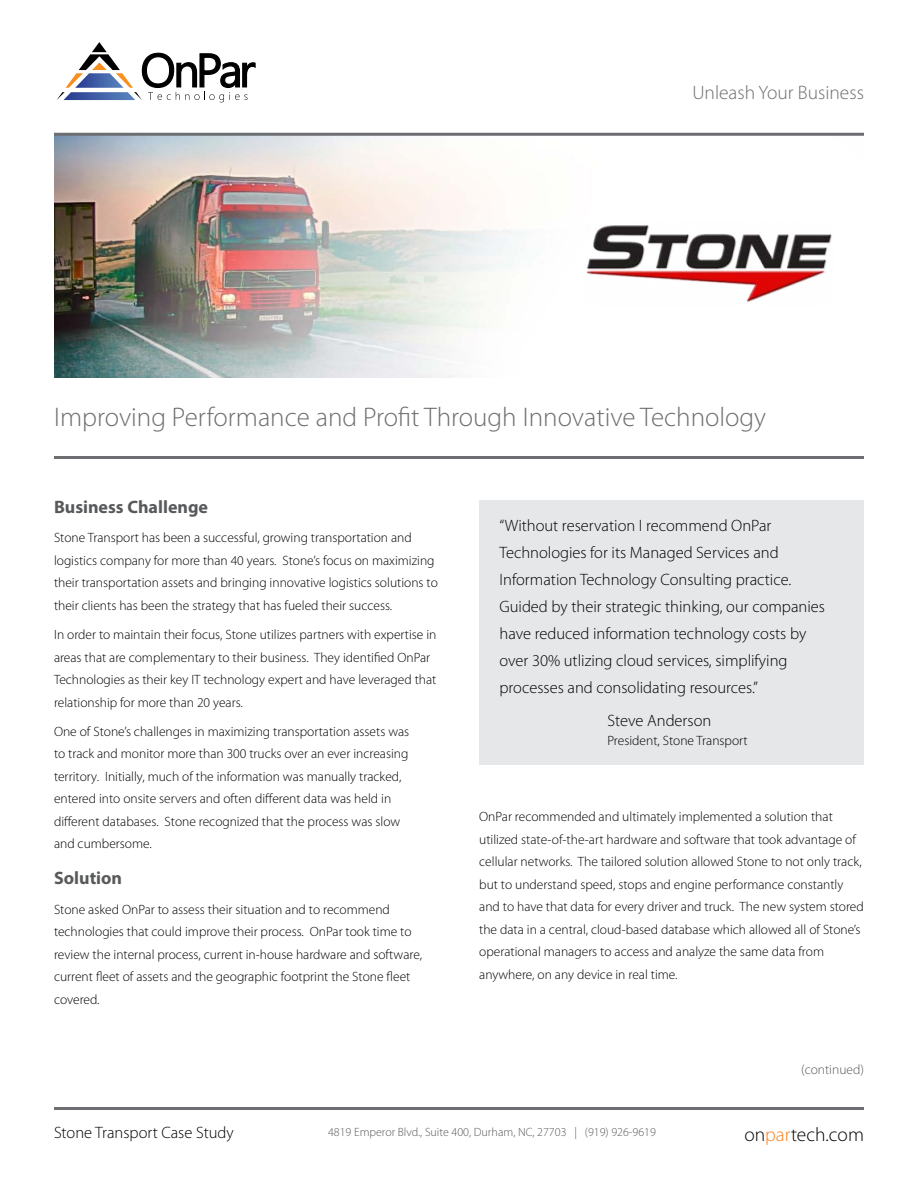
<style>
.page{position:relative;width:918px;height:1188px;background:#fff}
.page>*{position:absolute;margin:0;border:0;box-sizing:border-box;transform-origin:0 0}
.t1{font:300 27px "Myriad Pro";color:#6d6e71}
.t2{font:300 19.5px "Myriad Pro";color:#6d6e71}
.t3{font:300 19.5px "Myriad Pro";color:#000}
.t4{font:700 18px "Myriad Pro";color:#58595b}
.t5{font:300 16.5px/27px "Myriad Pro";color:#000}
.t6{font:300 13.5px/22.5px "Myriad Pro";color:#000}
.t7{font:300 13.5px "Myriad Pro";color:#58595b}
.t8{font:300 12px "Myriad Pro";color:#58595b}
.s1{color:#f58220}
</style>
<div class="page">
<img style="left:54px;top:136px;width:474px;height:242px">
<svg style="left:57px;top:42px;width:199px;height:60px"></svg>
<img style="left:586px;top:225px;width:246px;height:78px">
<hr style="left:54px;top:133px;width:810px;height:3px;background:#6d6e71">
<hr style="left:54px;top:1107px;width:810px;height:3px;background:#6d6e71">
<hr style="left:54px;top:456px;width:810px;height:3px;background:#6d6e71">
<div style="left:479px;top:500px;width:385px;height:265px;background:#e6e7e8"></div>
<h2 class="t2" style="left:692px;top:82px;width:173px">Unleash Your Business</h2>
<h1 class="t1" style="left:54px;top:402px;width:714px">Improving Performance and Profit Through Innovative Technology</h1>
<h3 class="t4" style="left:54px;top:495px;width:156px">Business Challenge</h3>
<p class="t6" style="left:54px;top:527px;width:385px">Stone Transport has been a successful, growing transportation and logistics company for more than 40 years. Stone’s focus on maximizing their transportation assets and bringing innovative logistics solutions to their clients has been the strategy that has fueled their success.</p>
<p class="t6" style="left:54px;top:623px;width:384px">In order to maintain their focus, Stone utilizes partners with expertise in areas that are complementary to their business. They identified OnPar Technologies as their key IT technology expert and have leveraged that relationship for more than 20 years.</p>
<p class="t6" style="left:54px;top:720px;width:357px">One of Stone’s challenges in maximizing transportation assets was to track and monitor more than 300 trucks over an ever increasing territory. Initially, much of the information was manually tracked, entered into onsite servers and often different data was held in different databases. Stone recognized that the process was slow and cumbersome.</p>
<h3 class="t4" style="left:54px;top:866px;width:70px">Solution</h3>
<p class="t6" style="left:54px;top:898px;width:370px">Stone asked OnPar to assess their situation and to recommend technologies that could improve their process. OnPar took time to review the internal process, current in-house hardware and software, current fleet of assets and the geographic footprint the Stone fleet covered.</p>
<p class="t5" style="left:500px;top:512px;width:327px">“Without reservation I recommend OnPar Technologies for its Managed Services and Information Technology Consulting practice.<br>Guided by their strategic thinking, our companies have reduced information technology costs by over 30% utlizing cloud services, simplifying processes and consolidating resources.”</p>
<p class="t5" style="left:608px;top:707px;width:105px">Steve Anderson</p>
<p class="t6" style="left:608px;top:730px;width:142px">President, Stone Transport</p>
<p class="t6" style="left:479px;top:806px;width:386px">OnPar recommended and ultimately implemented a solution that utilized state-of-the-art hardware and software that took advantage of cellular networks. The tailored solution allowed Stone to not only track, but to understand speed, stops and engine performance constantly and to have that data for every driver and truck. The new system stored the data in a central, cloud-based database which allowed all of Stone’s operational managers to access and analyze the same data from anywhere, on any device in real time.</p>
<p class="t7" style="left:801px;top:1062px;width:64px">(continued)</p>
<p class="t5" style="left:54px;top:1119px;width:181px">Stone Transport Case Study</p>
<p class="t8" style="left:328px;top:1126px;width:329px">4819 Emperor Blvd., Suite 400, Durham, NC, 27703 | (919) 926-9619</p>
<h2 class="t3" style="left:744px;top:1124px;width:121px">on<span class="s1">par</span>tech.com</h2>
</div>
